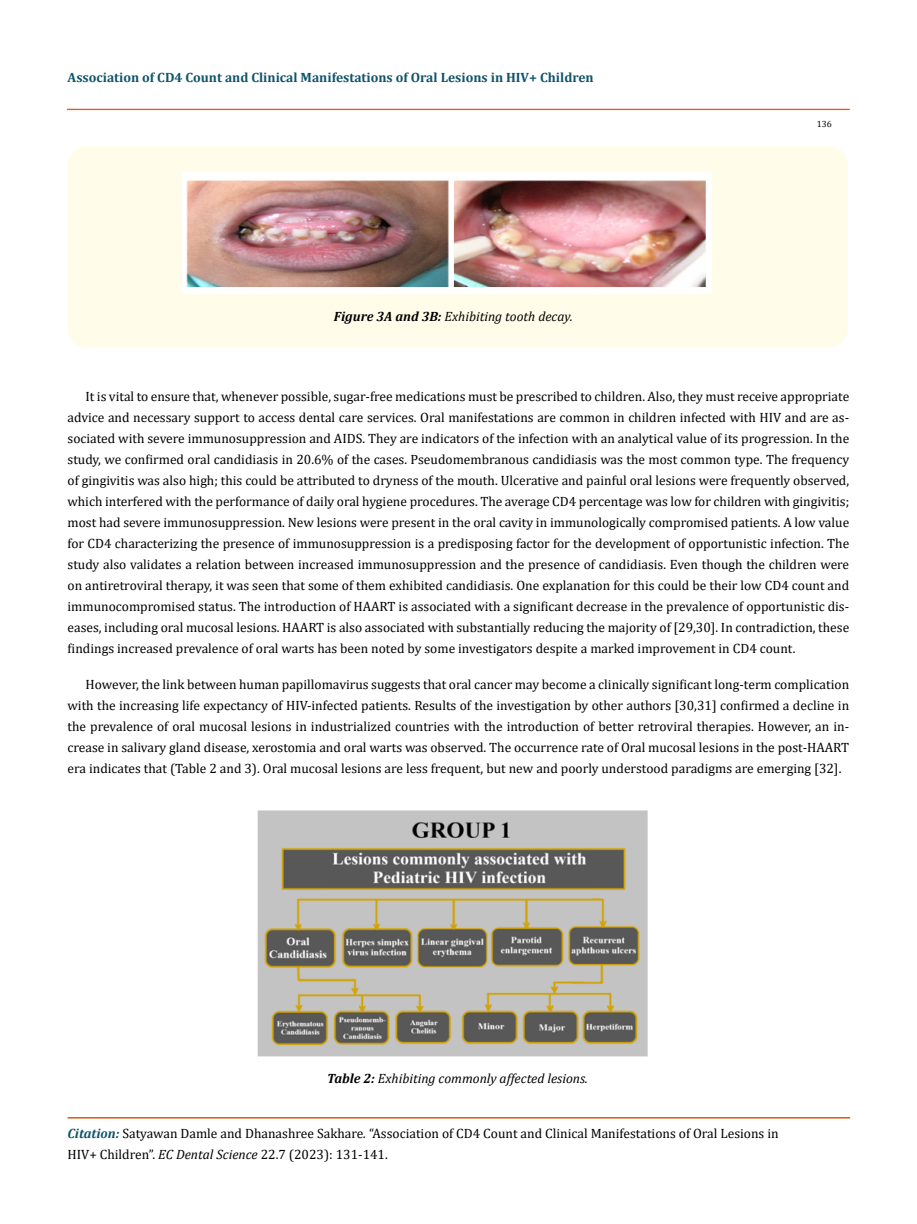
<style>
.page{position:relative;width:917px;height:1224px;background:#fff}
.page>*{position:absolute;margin:0;border:0;box-sizing:border-box;transform-origin:0 0}
.t1{font:13.5px/21px "Cambria";color:#000;text-align:justify}
.t2{font:italic 13.5px "Cambria";color:#000}
.t3{font:700 13.5px "Cambria";color:#0e546a}
.t4{font:9px "Cambria";color:#000}
.s1{font-weight:700}
.s2{font-weight:700;font-style:italic;color:#0e546a}
.s3{font-style:italic}
</style>
<div class="page">
<div style="left:67px;top:109px;width:782px;height:1px;border:1px solid #e05d1a"></div>
<img style="left:257px;top:810px;width:391px;height:247px">
<div style="left:68px;top:147px;width:779px;height:200px;background:#fffde9;border-radius:18px"></div>
<img style="left:183px;top:172px;width:528px;height:121px">
<p class="t3" style="left:68px;top:68px;width:527px">Association of CD4 Count and Clinical Manifestations of Oral Lesions in HIV+ Children</p>
<p class="t2" style="left:334px;top:307px;width:240px"><span class="s1">Figure 3A and 3B:</span> Exhibiting tooth decay.</p>
<p class="t4" style="left:816px;top:118px;width:16px">136</p>
<p class="t1" style="left:68px;top:385px;width:783px;text-indent:18px">It is vital to ensure that, whenever possible, sugar-free medications must be prescribed to children. Also, they must receive appropriate advice and necessary support to access dental care services. Oral manifestations are common in children infected with HIV and are as&shy;sociated with severe immunosuppression and AIDS. They are indicators of the infection with an analytical value of its progression. In the study, we confirmed oral candidiasis in 20.6% of the cases. Pseudomembranous candidiasis was the most common type. The frequency of gingivitis was also high; this could be attributed to dryness of the mouth. Ulcerative and painful oral lesions were frequently observed, which interfered with the performance of daily oral hygiene procedures. The average CD4 percentage was low for children with gingivitis; most had severe immunosuppression. New lesions were present in the oral cavity in immunologically compromised patients. A low value for CD4 characterizing the presence of immunosuppression is a predisposing factor for the development of opportunistic infection. The study also validates a relation between increased immunosuppression and the presence of candidiasis. Even though the children were on antiretroviral therapy, it was seen that some of them exhibited candidiasis. One explanation for this could be their low CD4 count and immunocompromised status. The introduction of HAART is associated with a significant decrease in the prevalence of opportunistic dis&shy;eases, including oral mucosal lesions. HAART is also associated with substantially reducing the majority of [29,30]. In contradiction, these findings increased prevalence of oral warts has been noted by some investigators despite a marked improvement in CD4 count.</p>
<p class="t1" style="left:68px;top:673px;width:783px;text-indent:18px">However, the link between human papillomavirus suggests that oral cancer may become a clinically significant long-term complication with the increasing life expectancy of HIV-infected patients. Results of the investigation by other authors [30,31] confirmed a decline in the prevalence of oral mucosal lesions in industrialized countries with the introduction of better retroviral therapies. However, an in&shy;crease in salivary gland disease, xerostomia and oral warts was observed. The occurrence rate of Oral mucosal lesions in the post-HAART era indicates that (Table 2 and 3). Oral mucosal lesions are less frequent, but new and poorly understood paradigms are emerging [32].</p>
<p class="t2" style="left:327px;top:1069px;width:262px"><span class="s1">Table 2:</span> Exhibiting commonly affected lesions.</p>
<p class="t1" style="left:68px;top:1123px;width:712px"><span class="s2">Citation:</span> Satyawan Damle and Dhanashree Sakhare<span class="s3">.</span> “Association of CD4 Count and Clinical Manifestations of Oral Lesions in<br>HIV+ Children”. <span class="s3">EC Dental Science</span> 22.7 (2023): 131-141.</p>
</div>
